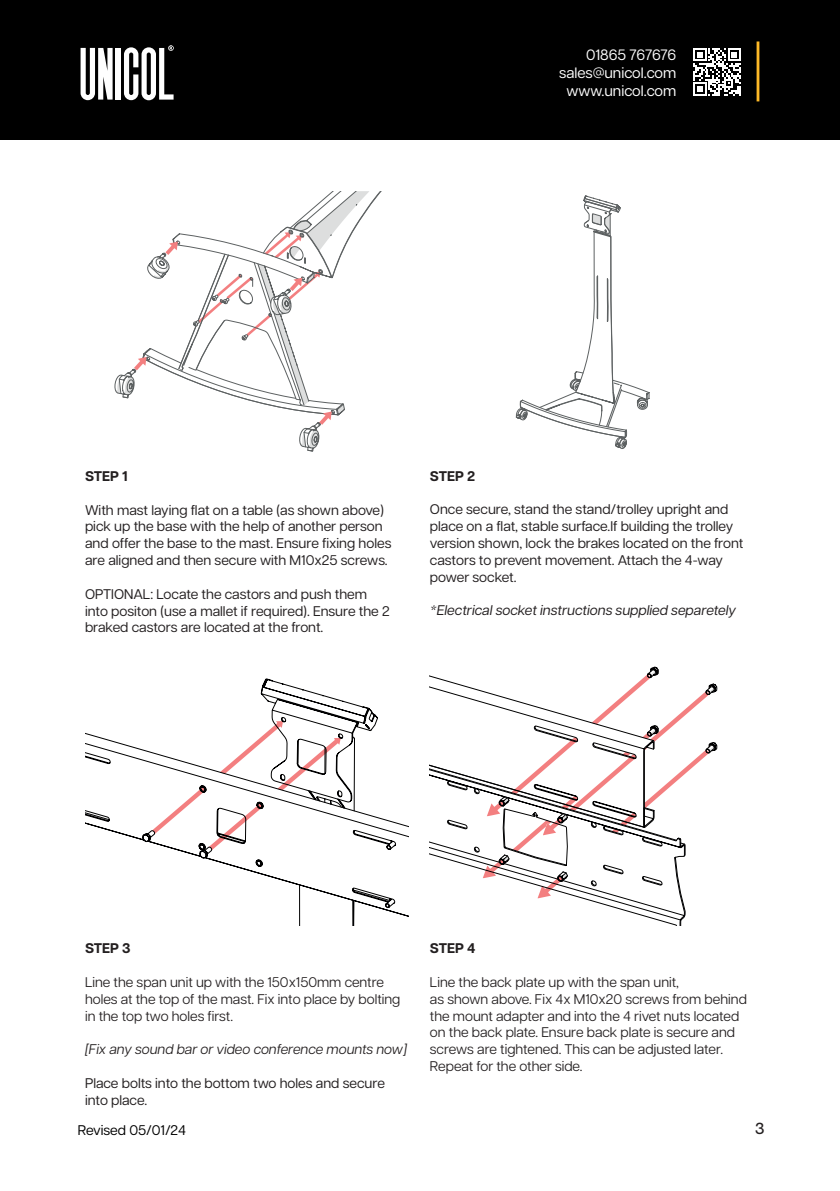
<style>
.page{position:relative;width:840px;height:1191px;background:#fff}
.page>*{position:absolute;margin:0;border:0;box-sizing:border-box;transform-origin:0 0}
.t1{font:500 16px "Articulat CF";color:#231f20}
.t2{font:15px/18px "Articulat CF";color:#fff;text-align:right}
.t3{font:14px/16.8px "Articulat CF";color:#231f20}
.t4{font:14px/16.8px "Articulat CF";color:#231f20}
.t5{font:italic 14px "Articulat CF";color:#231f20}
.t6{font:italic 14px "Articulat CF";color:#231f20}
.t7{font:700 14px "Articulat CF";color:#231f20}
.t8{font:14px "Articulat CF";color:#000}
</style>
<div class="page">
<div style="left:0;top:0;width:839px;height:140px;background:#000"></div>
<svg style="left:124px;top:45px;width:49px;height:55px"></svg>
<div style="left:116px;top:48px;width:5px;height:52px;background:#fff"></div>
<svg style="left:80px;top:48px;width:32px;height:52px"></svg>
<hr style="left:756px;top:41px;width:3px;height:60px;background:#fdb927">
<svg style="left:693px;top:48px;width:47px;height:48px"></svg>
<svg style="left:115px;top:191px;width:266px;height:261px"></svg>
<svg style="left:515px;top:195px;width:134px;height:254px"></svg>
<svg style="left:537px;top:898px;width:148px;height:27px"></svg>
<svg style="left:429px;top:666px;width:287px;height:232px"></svg>
<svg style="left:85px;top:678px;width:324px;height:239px"></svg>
<svg style="left:152px;top:721px;width:206px;height:204px"></svg>
<p class="t2" style="left:559px;top:44px;width:118px">01865 767676 sales@unicol.com www.unicol.com</p>
<p class="t7" style="left:85px;top:466px;width:44px">STEP 1</p>
<p class="t3" style="left:85px;top:500px;width:307px">With mast laying flat on a table (as shown above) pick up the base with the help of another person and offer the base to the mast. Ensure fixing holes are aligned and then secure with M10x25 screws.</p>
<p class="t3" style="left:85px;top:584px;width:306px">OPTIONAL: Locate the castors and push them into positon (use a mallet if required). Ensure the 2 braked castors are located at the front.</p>
<p class="t7" style="left:429px;top:465px;width:47px">STEP 2</p>
<p class="t3" style="left:429px;top:500px;width:315px">Once secure, stand the stand/trolley upright and place on a flat, stable surface.If building the trolley version shown, lock the brakes located on the front castors to prevent movement. Attach the 4-way power socket.</p>
<p class="t5" style="left:429px;top:600px;width:307px">*Electrical socket instructions supplied separetely</p>
<p class="t7" style="left:85px;top:938px;width:47px">STEP 3</p>
<p class="t4" style="left:85px;top:972px;width:317px">Line the span unit up with the 150x150mm centre holes at the top of the mast. Fix into place by bolting in the top two holes first.</p>
<p class="t6" style="left:85px;top:1039px;width:323px">[Fix any sound bar or video conference mounts now]</p>
<p class="t3" style="left:85px;top:1073px;width:301px">Place bolts into the bottom two holes and secure into place.</p>
<p class="t7" style="left:429px;top:938px;width:47px">STEP 4</p>
<p class="t4" style="left:429px;top:972px;width:318px">Line the back plate up with the span unit,<br>as shown above. Fix 4x M10x20 screws from behind the mount adapter and into the 4 rivet nuts located on the back plate. Ensure back plate is secure and screws are tightened. This can be adjusted later.<br>Repeat for the other side.</p>
<p class="t8" style="left:78px;top:1119px;width:109px">Revised 05/01/24</p>
<p class="t1" style="left:754px;top:1117px;width:11px">3</p>
</div>
